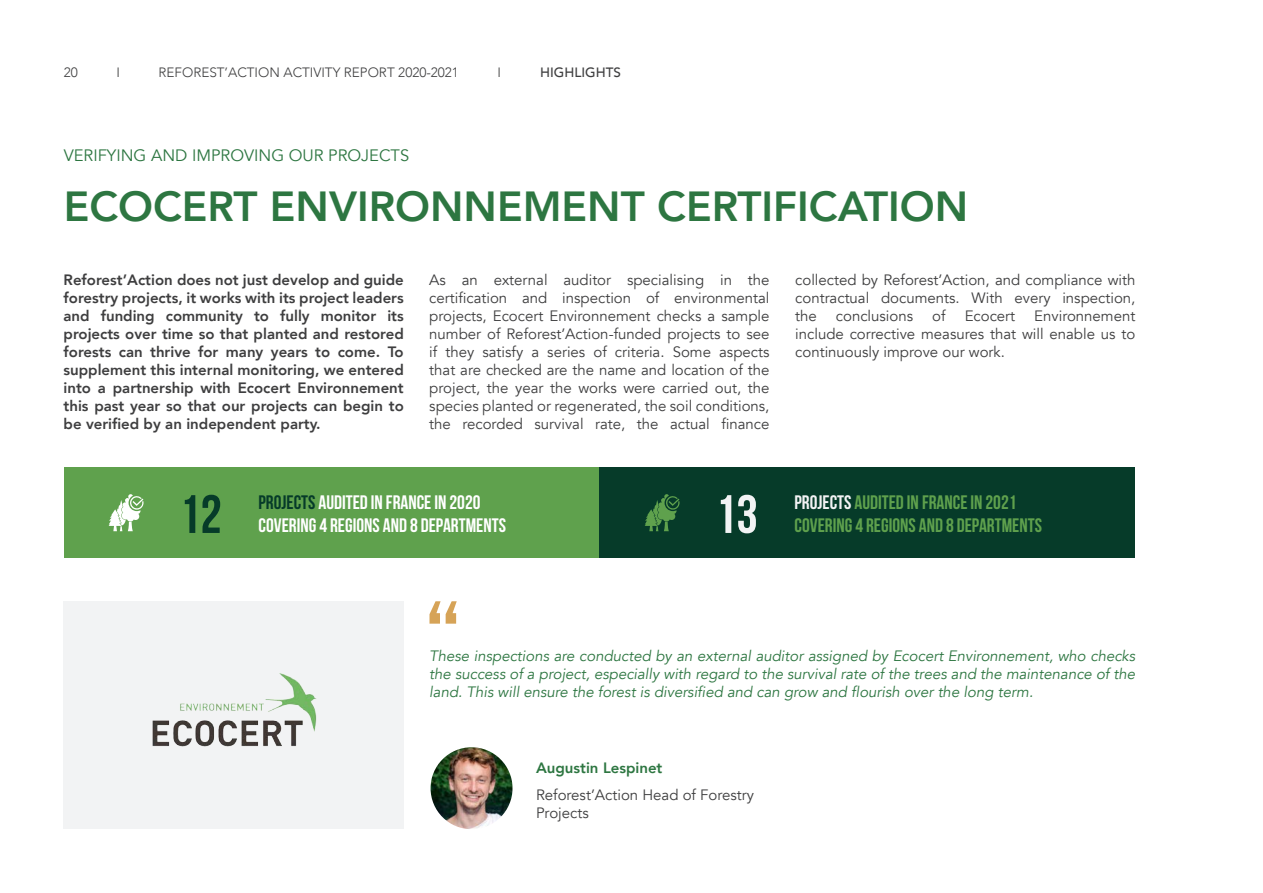
<style>
.page{position:relative;width:1263px;height:893px;background:#fff}
.page>*{position:absolute;margin:0;border:0;box-sizing:border-box;transform-origin:0 0}
.t1{font:700 54px "Bebas Neue";color:#063b29}
.t2{font:700 54px "Bebas Neue";color:#f2f3f4}
.t3{font:800 42px "Avenir";color:#2d7641}
.t4{font:700 19.5px/23.4px "Bebas Neue";color:#fff}
.t5{font:700 19.5px "Bebas Neue";color:#5fa14d}
.t6{font:16.5px "Avenir";color:#2d7641}
.t7{font:15px/18px "Avenir";color:#3e3e3f;text-align:justify}
.t8{font:800 15px/18px "Avenir";color:#3e3e3f;text-align:justify}
.t9{font:italic 15px/18px "Avenir";color:#2d7641;text-align:justify}
.t10{font:800 15px "Avenir";color:#2d7641}
.t11{font:300 13.5px "Avenir";color:#3e3e3f}
.t12{font:500 13.5px "Avenir";color:#3e3e3f}
.s1{color:#063b29}
.s2{color:#f2f3f4}
</style>
<div class="page">
<img style="left:431px;top:747px;width:81px;height:82px;border-radius:41px">
<svg style="left:429px;top:601px;width:28px;height:23px"></svg>
<div style="left:64px;top:601px;width:340px;height:228px;background:#f2f3f4"></div>
<img style="left:152px;top:673px;width:165px;height:74px">
<div style="left:64px;top:468px;width:535px;height:90px;background:#5fa14d"></div>
<div style="left:600px;top:468px;width:535px;height:90px;background:#063b29"></div>
<svg style="left:109px;top:494px;width:35px;height:37px"></svg>
<svg style="left:645px;top:494px;width:34px;height:37px"></svg>
<p class="t11" style="left:64px;top:65px;width:16px">20</p>
<p class="t11" style="left:116px;top:65px;width:5px">I</p>
<p class="t11" style="left:159px;top:65px;width:302px">REFOREST’ACTION ACTIVITY REPORT 2020-2021</p>
<p class="t11" style="left:498px;top:65px;width:5px">I</p>
<p class="t12" style="left:540px;top:61px;width:82px">HIGHLIGHTS</p>
<p class="t6" style="left:64px;top:145px;width:347px">VERIFYING AND IMPROVING OUR PROJECTS</p>
<p class="t3" style="left:64px;top:174px;width:906px">ECOCERT ENVIRONNEMENT CERTIFICATION</p>
<p class="t8" style="left:64px;top:271px;width:342px">Reforest’Action does not just develop and guide forestry projects, it works with its project leaders and funding community to fully monitor its projects over time so that planted and restored forests can thrive for many years to come. To supplement this internal monitoring, we entered into a partnership with Ecocert Environnement this past year so that our projects can begin to be verified by an independent party.</p>
<p class="t7" style="left:429px;top:271px;width:342px">As an external auditor specialising in the certification and inspection of environmental projects, Ecocert Environnement checks a sample number of Reforest’Action-funded projects to see if they satisfy a series of criteria. Some aspects that are checked are the name and location of the project, the year the works were carried out, the species planted or regenerated, the soil conditions, the recorded survival rate, the actual finance</p>
<p class="t7" style="left:795px;top:271px;width:342px">collected by Reforest’Action, and compliance with contractual documents. With every inspection, the</p>
<p class="t7" style="left:836px;top:307px;width:79px">conclusions</p>
<p class="t7" style="left:932px;top:307px;width:15px">of</p>
<p class="t7" style="left:965px;top:307px;width:52px">Ecocert</p>
<p class="t7" style="left:795px;top:307px;width:342px;text-indent:239px">Environnement include corrective measures that will enable us to continuously improve our work.</p>
<p class="t1" style="left:179px;top:485px;width:44px">12</p>
<p class="t2" style="left:715px;top:485px;width:44px">13</p>
<p class="t4" style="left:259px;top:490px;width:249px"><span class="s1">PROJECTS</span> AUDITED IN FRANCE IN 2020<br>COVERING 4 REGIONS AND 8 DEPARTMENTS</p>
<p class="t5" style="left:795px;top:491px;width:223px"><span class="s2">PROJECTS</span> AUDITED IN FRANCE IN 2021</p>
<p class="t5" style="left:795px;top:515px;width:249px">COVERING 4 REGIONS AND 8 DEPARTMENTS</p>
<p class="t9" style="left:429px;top:647px;width:707px">These inspections are conducted by an external auditor assigned by Ecocert Environnement, who checks the success of a project, especially with regard to the survival rate of the trees and the maintenance of the land. This will ensure the forest is diversified and can grow and flourish over the long term.</p>
<p class="t10" style="left:536px;top:756px;width:128px">Augustin Lespinet</p>
<p class="t7" style="left:536px;top:786px;width:220px">Reforest’Action Head of Forestry<br>Projects</p>
</div>
